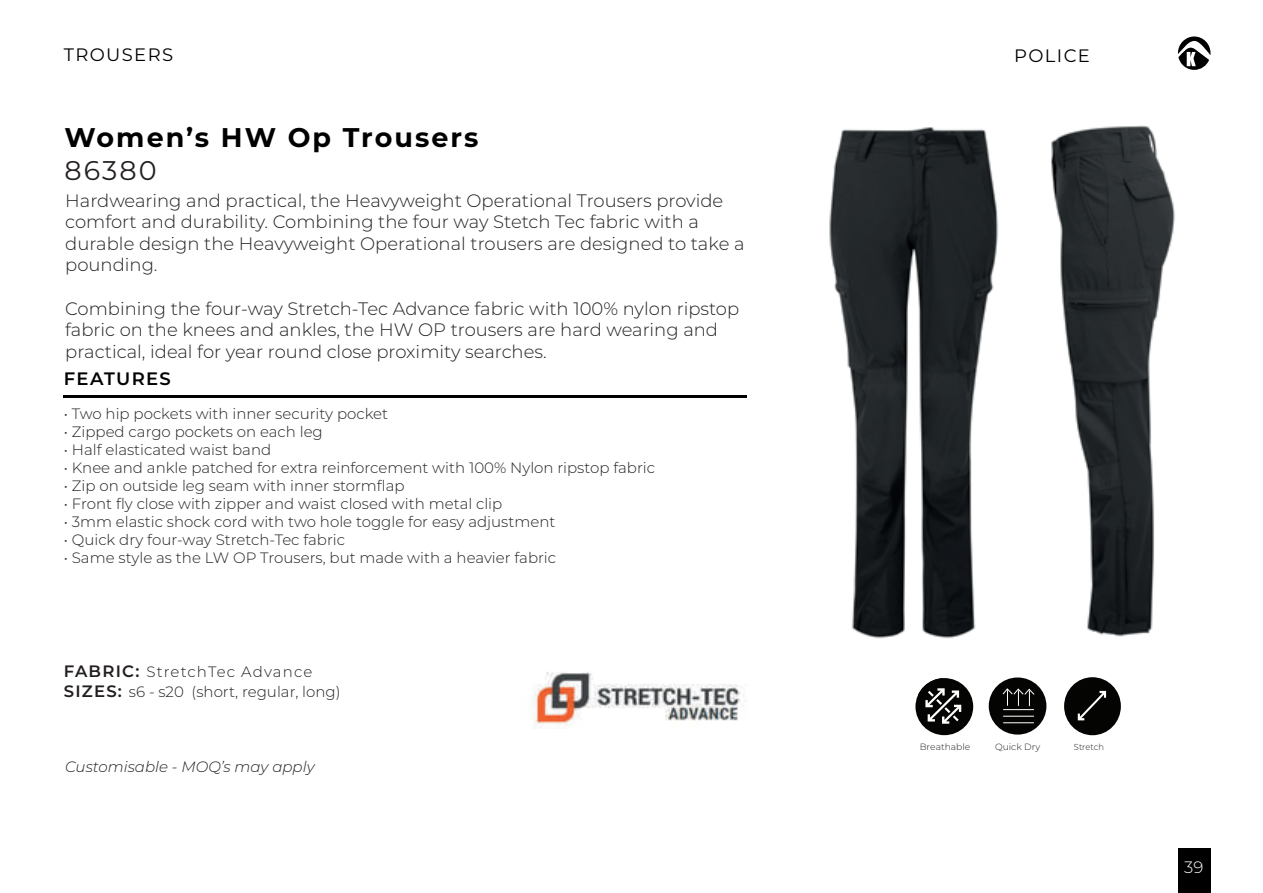
<style>
.page{position:relative;width:1263px;height:893px;background:#fff}
.page>*{position:absolute;margin:0;border:0;box-sizing:border-box;transform-origin:0 0}
.t1{font:700 27px "Montserrat";letter-spacing:.075em;color:#000001}
.t2{font:27px "Montserrat";letter-spacing:.075em;color:#231f20}
.t3{font:300 18px/21.6px "Montserrat";color:#231f20}
.t4{font:18px "Montserrat";letter-spacing:.075em;color:#000001}
.t5{font:600 18px "Montserrat";letter-spacing:.075em;color:#000001}
.t6{font:300 16.5px "Montserrat";color:#fff}
.t7{font:300 15px/19.8px "Montserrat";color:#231f20}
.t8{font:italic 300 15px "Montserrat";color:#231f20}
.t9{font:300 9px "Montserrat";color:#1a1f22}
.t10{font:300 8.7px "Montserrat";color:#1a1f22;scale:.96 1}
.s1{font-weight:600;font-size:16.5px}
</style>
<div class="page">
<div style="left:1178px;top:849px;width:32px;height:44px;background:#000001"></div>
<svg style="left:1178px;top:36px;width:32px;height:34px"></svg>
<hr style="left:64px;top:395px;width:683px;height:3px;background:#000001">
<img style="left:829px;top:127px;width:170px;height:512px">
<img style="left:533px;top:672px;width:211px;height:54px">
<img style="left:1051px;top:125px;width:124px;height:512px">
<div style="left:915px;top:678px;width:58px;height:57px;background:#040503;border-radius:50%"></div>
<svg style="left:915px;top:678px;width:46px;height:46px"></svg>
<div style="left:989px;top:677px;width:57px;height:58px;background:#040503;border-radius:50%"></div>
<svg style="left:1002px;top:688px;width:33px;height:18px"></svg>
<hr style="left:1003px;top:716px;width:31px;height:1px;background:#fff">
<hr style="left:1003px;top:722px;width:31px;height:1px;background:#fff">
<hr style="left:1003px;top:709px;width:31px;height:1px;background:#fff">
<div style="left:1064px;top:677px;width:57px;height:58px;background:#040503;border-radius:50%"></div>
<svg style="left:1078px;top:691px;width:28px;height:29px"></svg>
<p class="t4" style="left:64px;top:43px;width:111px">TROUSERS</p>
<h1 class="t1" style="left:64px;top:118px;width:415px">Women’s HW Op Trousers</h1>
<h1 class="t2" style="left:64px;top:152px;width:94px">86380</h1>
<p class="t3" style="left:65px;top:189px;width:681px">Hardwearing and practical, the Heavyweight Operational Trousers provide comfort and durability. Combining the four way Stetch Tec fabric with a durable design the Heavyweight Operational trousers are designed to take a pounding.</p>
<p class="t3" style="left:65px;top:297px;width:675px">Combining the four-way Stretch-Tec Advance fabric with 100% nylon ripstop fabric on the knees and ankles, the HW OP trousers are hard wearing and practical, ideal for year round close proximity searches.</p>
<p class="t5" style="left:64px;top:366px;width:109px">FEATURES</p>
<p class="t7" style="left:64px;top:403px;width:326px">• Two hip pockets with inner security pocket</p>
<p class="t7" style="left:64px;top:421px;width:261px">• Zipped cargo pockets on each leg</p>
<p class="t7" style="left:64px;top:439px;width:209px">• Half elasticated waist band</p>
<p class="t7" style="left:64px;top:457px;width:593px">• Knee and ankle patched for extra reinforcement with 100% Nylon ripstop fabric</p>
<p class="t7" style="left:64px;top:475px;width:342px">• Zip on outside leg seam with inner stormflap</p>
<p class="t7" style="left:64px;top:493px;width:440px">• Front fly close with zipper and waist closed with metal clip</p>
<p class="t7" style="left:64px;top:511px;width:493px">• 3mm elastic shock cord with two hole toggle for easy adjustment</p>
<p class="t7" style="left:64px;top:529px;width:283px">• Quick dry four-way Stretch-Tec fabric</p>
<p class="t7" style="left:64px;top:547px;width:494px">• Same style as the LW OP Trousers, but made with a heavier fabric</p>
<p class="t7" style="left:64px;top:661px;width:278px"><span class="s1">FABRIC:</span> StretchTec Advance<br><span class="s1">SIZES:</span> s6 - s20 (short, regular, long)</p>
<p class="t8" style="left:65px;top:757px;width:251px">Customisable - MOQ’s may apply</p>
<p class="t4" style="left:1014px;top:44px;width:77px">POLICE</p>
<p class="t9" style="left:920px;top:741px;width:52px">Breathable</p>
<p class="t9" style="left:995px;top:740px;width:47px">Quick Dry</p>
<p class="t10" style="left:1074px;top:741px;width:33px">Stretch</p>
<p class="t6" style="left:1184px;top:856px;width:21px">39</p>
</div>
